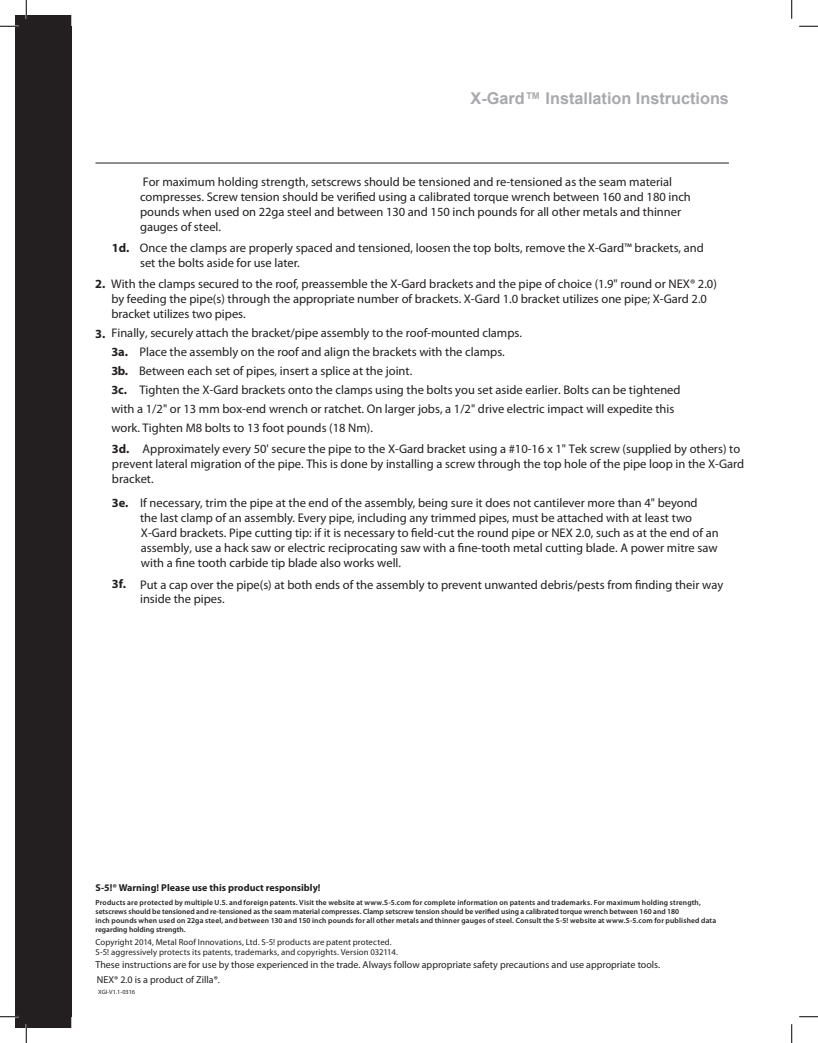
<style>
.page{position:relative;width:818px;height:1043px;background:#fff}
.page>*{position:absolute;margin:0;border:0;box-sizing:border-box;transform-origin:0 0}
.t1{font:700 16.25px "Arial";color:#a8a9ad}
.t2{font:12.5px/15px "Myriad Pro";color:#231f20}
.t3{font:700 12.5px "Myriad Pro";color:#231f20}
.t4{font:10px/15.1px "Myriad Pro";color:#231f20}
.t5{font:700 10px "Myriad Pro";color:#231f20}
.t6{font:8.75px/10.5px "Myriad Pro";letter-spacing:.01em;color:#231f20}
.t7{font:600 7.5px/9px "Myriad Pro";letter-spacing:.02em;color:#231f20}
.t8{font:6.25px "Myriad Pro";color:#231f20}
.s1{font-weight:700}
</style>
<div class="page">
<div style="left:15px;top:15px;width:56px;height:1013px;background:#231f20"></div>
<div style="left:26px;top:26px;width:45px;height:990px;background:#231f20"></div>
<hr style="left:95px;top:163px;width:634px;height:1px;background:#231f20">
<svg style="left:0;top:25px;width:19px;height:2px"></svg>
<svg style="left:799px;top:25px;width:19px;height:2px"></svg>
<svg style="left:0;top:1015px;width:19px;height:2px"></svg>
<svg style="left:799px;top:1016px;width:19px;height:1px"></svg>
<svg style="left:25px;top:0;width:2px;height:19px"></svg>
<svg style="left:25px;top:1024px;width:2px;height:18px"></svg>
<svg style="left:791px;top:0;width:1px;height:19px"></svg>
<svg style="left:791px;top:1024px;width:1px;height:18px"></svg>
<h1 class="t1" style="left:470px;top:89px;width:260px">X-Gard™ Installation Instructions</h1>
<p class="t2" style="left:140px;top:175px;width:552px">For maximum holding strength, setscrews should be tensioned and re-tensioned as the seam material compresses. Screw tension should be verified using a calibrated torque wrench between 160 and 180 inch pounds when used on 22ga steel and between 130 and 150 inch pounds for all other metals and thinner gauges of steel.</p>
<p class="t2" style="left:140px;top:240px;width:565px;text-indent:-28px"><span class="s1">1d.</span> Once the clamps are properly spaced and tensioned, loosen the top bolts, remove the X-Gard™ brackets, and set the bolts aside for use later.</p>
<p class="t2" style="left:111px;top:276px;width:607px;text-indent:-16px"><span class="s1">2.</span> With the clamps secured to the roof, preassemble the X-Gard brackets and the pipe of choice (1.9" round or NEX® 2.0) by feeding the pipe(s) through the appropriate number of brackets. X-Gard 1.0 bracket utilizes one pipe; X-Gard 2.0 bracket utilizes two pipes.</p>
<p class="t2" style="left:111px;top:323px;width:570px;line-height:19px;text-indent:-16px"><span class="s1">3.</span> Finally, securely attach the bracket/pipe assembly to the roof-mounted clamps.<br><span class="s1">3a.</span> Place the assembly on the roof and align the brackets with the clamps.<br><span class="s1">3b.</span> Between each set of pipes, insert a splice at the joint.<br><span class="s1">3c.</span> Tighten the X-Gard brackets onto the clamps using the bolts you set aside earlier. Bolts can be tightened with a 1/2" or 13 mm box-end wrench or ratchet. On larger jobs, a 1/2" drive electric impact will expedite this work. Tighten M8 bolts to 13 foot pounds (18 Nm).</p>
<p class="t2" style="left:112px;top:442px;width:633px"><span class="s1">3d.</span> Approximately every 50' secure the pipe to the X-Gard bracket using a #10-16 x 1" Tek screw (supplied by others) to prevent lateral migration of the pipe. This is done by installing a screw through the top hole of the pipe loop in the X-Gard bracket.</p>
<p class="t2" style="left:140px;top:496px;width:559px;text-indent:-28px"><span class="s1">3e.</span> If necessary, trim the pipe at the end of the assembly, being sure it does not cantilever more than 4" beyond the last clamp of an assembly. Every pipe, including any trimmed pipes, must be attached with at least two</p>
<p class="t3" style="left:112px;top:576px;width:15px">3f.</p>
<p class="t2" style="left:141px;top:526px;width:579px;text-align:justify">X-Gard brackets. Pipe cutting tip: if it is necessary to field-cut the round pipe or NEX 2.0, such as at the end of an assembly, use a hack saw or electric reciprocating saw with a fine-tooth metal cutting blade. A power mitre saw with a fine tooth carbide tip blade also works well.</p>
<p class="t2" style="left:140px;top:577px;width:584px">Put a cap over the pipe(s) at both ends of the assembly to prevent unwanted debris/pests from finding their way</p>
<p class="t2" style="left:140px;top:591px;width:86px">inside the pipes.</p>
<p class="t5" style="left:95px;top:881px;width:226px">S-5!® Warning! Please use this product responsibly!</p>
<p class="t7" style="left:95px;top:898px;width:622px">Products are protected by multiple U.S. and foreign patents. Visit the website at www.S-5.com for complete information on patents and trademarks. For maximum holding strength, setscrews should be tensioned and re-tensioned as the seam material compresses. Clamp setscrew tension should be verified using a calibrated torque wrench between 160 and 180<br>inch pounds when used on 22ga steel, and between 130 and 150 inch pounds for all other metals and thinner gauges of steel. Consult the S-5! website at www.S-5.com for published data regarding holding strength.</p>
<p class="t6" style="left:95px;top:936px;width:304px">Copyright 2014, Metal Roof Innovations, Ltd. S-5! products are patent protected.<br>S-5! aggressively protects its patents, trademarks, and copyrights. Version 032114.</p>
<p class="t4" style="left:95px;top:957px;width:566px">These instructions are for use by those experienced in the trade. Always follow appropriate safety precautions and use appropriate tools.<br>NEX® 2.0 is a product of Zilla®.</p>
<p class="t8" style="left:98px;top:988px;width:38px">XGI-V1.1-0316</p>
</div>
